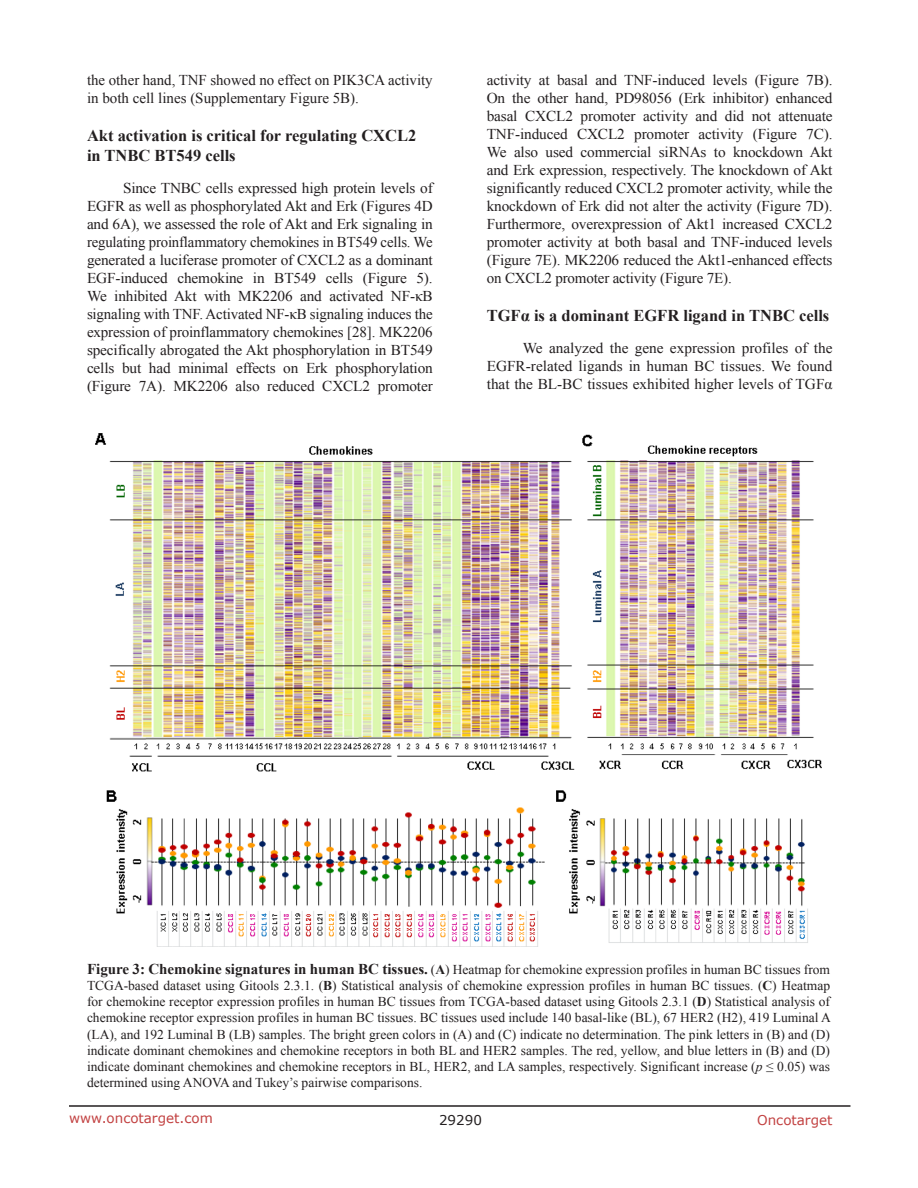
<style>
.page{position:relative;width:918px;height:1188px;background:#fff}
.page>*{position:absolute;margin:0;border:0;box-sizing:border-box;transform-origin:0 0}
.sub_heading_1{font:700 16.5px/19.8px "Times New Roman";color:#231f20}
.BodyText{font:15px/18px "Times New Roman";color:#231f20;text-align:justify}
.Figuretrx{font:13.5px/16.2px "Times New Roman";color:#231f20;text-align:justify}
.t1{font:13.5px "Verdana";color:#c24141}
.t2{font:13.5px "Verdana";color:#231f20}
.s1{font-weight:700;font-size:15px}
.s2{font-weight:700}
.s3{font-style:italic}
</style>
<div class="page">
<hr style="left:69px;top:1105px;width:781px;height:2px;background:#231f20">
<img style="left:96px;top:434px;width:726px;height:512px">
<p class="BodyText" style="left:87px;top:71px;width:347px">the other hand, TNF showed no effect on PIK3CA activity in both cell lines (Supplementary Figure 5B).</p>
<p class="sub_heading_1" style="left:87px;top:125px;width:331px">Akt activation is critical for regulating CXCL2 in TNBC BT549 cells</p>
<p class="BodyText" style="left:87px;top:178px;width:347px;text-indent:36px">Since TNBC cells expressed high protein levels of EGFR as well as phosphorylated Akt and Erk (Figures 4D and 6A), we assessed the role of Akt and Erk signaling in regulating proinflammatory chemokines in BT549 cells. We generated a luciferase promoter of CXCL2 as a dominant EGF-induced chemokine in BT549 cells (Figure 5).<br>We inhibited Akt with MK2206 and activated NF-κB signaling with TNF. Activated NF-κB signaling induces the expression of proinflammatory chemokines [28]. MK2206 specifically abrogated the Akt phosphorylation in BT549 cells but had minimal effects on Erk phosphorylation (Figure 7A). MK2206 also reduced CXCL2 promoter</p>
<p class="BodyText" style="left:487px;top:71px;width:347px">activity at basal and TNF-induced levels (Figure 7B).<br>On the other hand, PD98056 (Erk inhibitor) enhanced basal CXCL2 promoter activity and did not attenuate TNF-induced CXCL2 promoter activity (Figure 7C).<br>We also used commercial siRNAs to knockdown Akt and Erk expression, respectively. The knockdown of Akt significantly reduced CXCL2 promoter activity, while the knockdown of Erk did not alter the activity (Figure 7D).<br>Furthermore, overexpression of Akt1 increased CXCL2 promoter activity at both basal and TNF-induced levels (Figure 7E). MK2206 reduced the Akt1-enhanced effects on CXCL2 promoter activity (Figure 7E).</p>
<p class="sub_heading_1" style="left:487px;top:305px;width:344px">TGFα is a dominant EGFR ligand in TNBC cells</p>
<p class="BodyText" style="left:487px;top:338px;width:347px;text-indent:36px">We analyzed the gene expression profiles of the EGFR-related ligands in human BC tissues. We found that the BL-BC tissues exhibited higher levels of TGFα</p>
<p class="Figuretrx" style="left:87px;top:961px;width:745px"><span class="s1">Figure 3: Chemokine signatures in human BC tissues.</span> (<span class="s2">A</span>) Heatmap for chemokine expression profiles in human BC tissues from TCGA-based dataset using Gitools 2.3.1. (<span class="s2">B</span>) Statistical analysis of chemokine expression profiles in human BC tissues. (<span class="s2">C</span>) Heatmap for chemokine receptor expression profiles in human BC tissues from TCGA-based dataset using Gitools 2.3.1 (<span class="s2">D</span>) Statistical analysis of chemokine receptor expression profiles in human BC tissues. BC tissues used include 140 basal-like (BL), 67 HER2 (H2), 419 Luminal A (LA), and 192 Luminal B (LB) samples. The bright green colors in (A) and (C) indicate no determination. The pink letters in (B) and (D) indicate dominant chemokines and chemokine receptors in both BL and HER2 samples. The red, yellow, and blue letters in (B) and (D) indicate dominant chemokines and chemokine receptors in BL, HER2, and LA samples, respectively. Significant increase (<span class="s3">p</span> ≤ 0.05) was determined using ANOVA and Tukey’s pairwise comparisons.</p>
<p class="t1" style="left:69px;top:1109px;width:145px">www.oncotarget.com</p>
<p class="t2" style="left:439px;top:1111px;width:44px">29290</p>
<p class="t1" style="left:757px;top:1111px;width:77px">Oncotarget</p>
</div>
